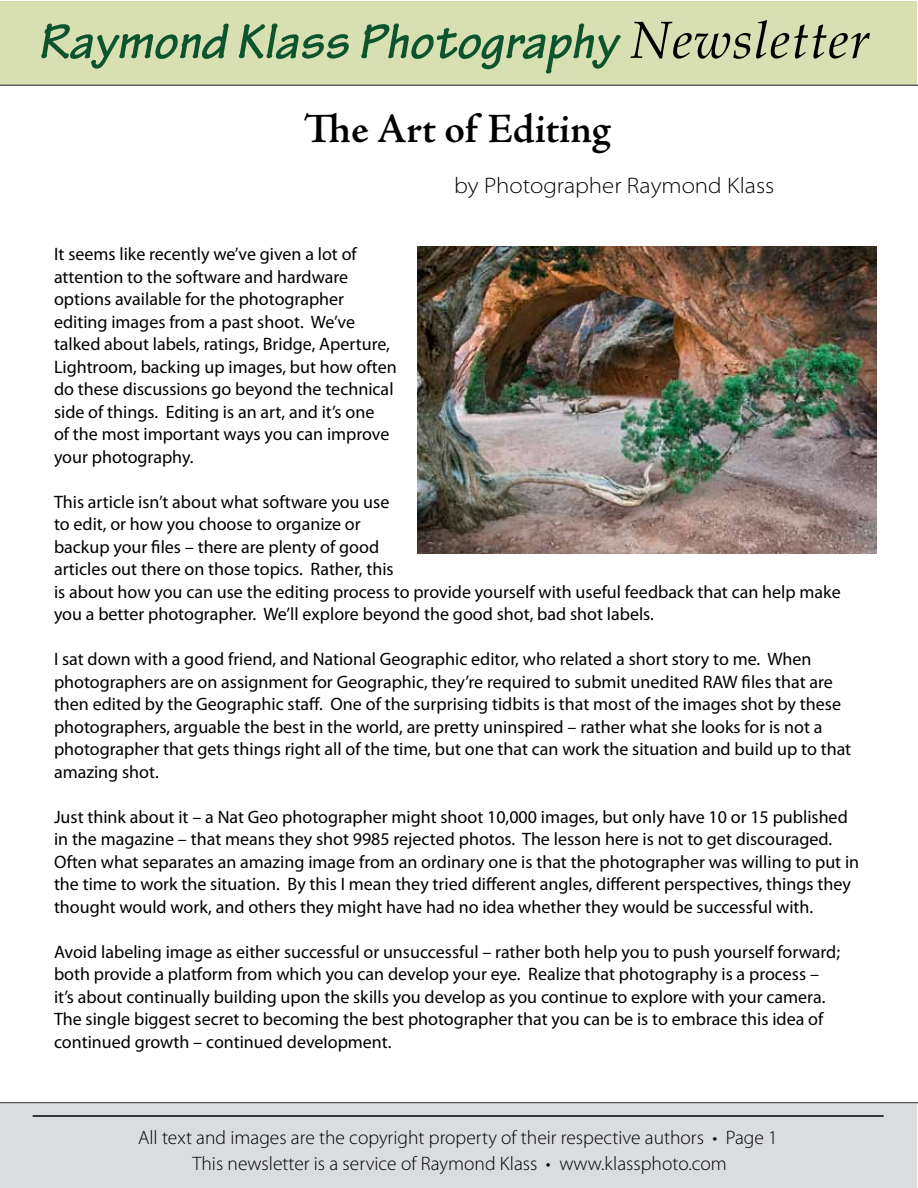
<style>
.page{position:relative;width:918px;height:1188px;background:#fff}
.page>*{position:absolute;margin:0;border:0;box-sizing:border-box;transform-origin:0 0}
.t1{font:italic 700 52.5px "Tekton Pro";letter-spacing:.01em;color:#0c542e}
.t2{font:600 42px "Adobe Jenson Pro";letter-spacing:-.005em;color:#000}
.t3{font:300 semi-expanded 22.5px "Myriad Pro";color:#000}
.t4{font:300 19.5px/25.5px "Myriad Pro";color:#000;text-align:center}
.t5{font:18px/22.5px "Myriad Pro";color:#000}
.s1{font-family:"Palatino";font-weight:400;color:#000}
</style>
<div class="page">
<div style="left:1px;top:1104px;width:916px;height:84px;background:#dadcdf"></div>
<hr style="left:33px;top:1115px;width:851px;height:2px;background:#000">
<div style="left:1px;top:1px;width:916px;height:83px;background:#d8e0b3"></div>
<hr style="left:0;top:85px;width:918px;height:1px;background:#595c5f">
<hr style="left:0;top:1102px;width:918px;height:1px;background:#595c5f">
<img style="left:417px;top:247px;width:460px;height:306px">
<h1 class="t1" style="left:38px;top:11px;width:834px">Raymond Klass Photography <span class="s1">Newsletter</span></h1>
<h2 class="t2" style="left:304px;top:105px;width:308px">The Art of Editing</h2>
<p class="t3" style="left:454px;top:173px;width:322px">by Photographer Raymond Klass</p>
<p class="t5" style="left:54px;top:243px;width:344px">It seems like recently we’ve given a lot of attention to the software and hardware options available for the photographer editing images from a past shoot. We’ve talked about labels, ratings, Bridge, Aperture, Lightroom, backing up images, but how often do these discussions go beyond the technical side of things. Editing is an art, and it’s one<br>of the most important ways you can improve your photography.</p>
<p class="t5" style="left:54px;top:490px;width:788px">This article isn’t about what software you use<br>to edit, or how you choose to organize or<br>backup your files – there are plenty of good<br>articles out there on those topics. Rather, this<br>is about how you can use the editing process to provide yourself with useful feedback that can help make you a better photographer. We’ll explore beyond the good shot, bad shot labels.</p>
<p class="t5" style="left:54px;top:648px;width:799px">I sat down with a good friend, and National Geographic editor, who related a short story to me. When photographers are on assignment for Geographic, they’re required to submit unedited RAW files that are then edited by the Geographic staff. One of the surprising tidbits is that most of the images shot by these photographers, arguable the best in the world, are pretty uninspired – rather what she looks for is not a photographer that gets things right all of the time, but one that can work the situation and build up to that amazing shot.</p>
<p class="t5" style="left:54px;top:805px;width:807px">Just think about it – a Nat Geo photographer might shoot 10,000 images, but only have 10 or 15 published in the magazine – that means they shot 9985 rejected photos. The lesson here is not to get discouraged.<br>Often what separates an amazing image from an ordinary one is that the photographer was willing to put in the time to work the situation. By this I mean they tried different angles, different perspectives, things they thought would work, and others they might have had no idea whether they would be successful with.</p>
<p class="t5" style="left:54px;top:940px;width:788px">Avoid labeling image as either successful or unsuccessful – rather both help you to push yourself forward; both provide a platform from which you can develop your eye. Realize that photography is a process – it’s about continually building upon the skills you develop as you continue to explore with your camera.<br>The single biggest secret to becoming the best photographer that you can be is to embrace this idea of continued growth – continued development.</p>
<p class="t4" style="left:138px;top:1125px;width:641px">All text and images are the copyright property of their respective authors • Page 1<br>This newsletter is a service of Raymond Klass • www.klassphoto.com</p>
</div>
